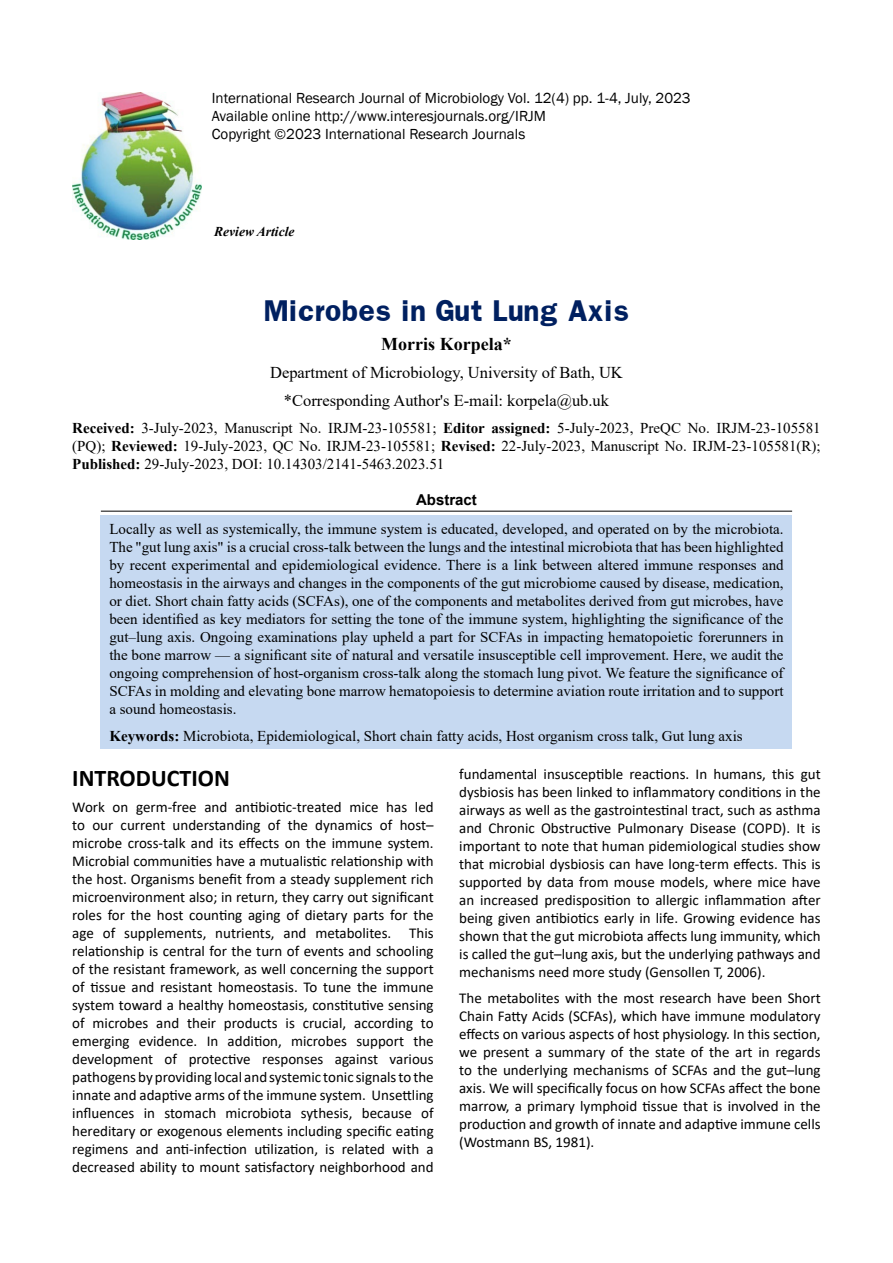
<style>
.page{position:relative;width:893px;height:1263px;background:#fff}
.page>*{position:absolute;margin:0;border:0;box-sizing:border-box;transform-origin:0 0}
.t1{font:700 25.5px "Franklin";color:#002060}
.t2{font:700 24px "Calibri";color:#000}
.t3{font:700 18px "Times New Roman";color:#000}
.t4{font:16.5px/28.3px "Times New Roman";color:#000;text-align:center}
.t5{font:15px/18px "Calibri";color:#000;text-align:justify}
.t6{font:15px/18px "Times New Roman";color:#000;text-align:justify}
.t7{font:15px/18px "Franklin Gothic";color:#000}
.t8{font:700 15px "Arial";color:#000}
.t9{font:italic 700 13.5px "Times New Roman";color:#000101}
.s1{font-weight:700}
</style>
<div class="page">
<img style="left:72px;top:93px;width:129px;height:147px">
<hr style="left:101px;top:511px;width:691px;height:1px;background:#000">
<div style="left:101px;top:515px;width:691px;height:234px;background:#c6d9f1"></div>
<p class="t7" style="left:212px;top:90px;width:480px">International Research Journal of Microbiology Vol. 12(4) pp. 1-4, July, 2023<br>Available online http://www.interesjournals.org/IRJM<br>Copyright ©2023 International Research Journals</p>
<p class="t9" style="left:214px;top:222px;width:82px">Review Article</p>
<h1 class="t1" style="left:264px;top:293px;width:367px">Microbes in Gut Lung Axis</h1>
<p class="t3" style="left:381px;top:331px;width:132px">Morris Korpela*</p>
<p class="t4" style="left:270px;top:358px;width:354px">Department of Microbiology, University of Bath, UK *Corresponding Author's E-mail: korpela@ub.uk</p>
<p class="t6" style="left:72px;top:418px;width:750px"><span class="s1">Received:</span> 3-July-2023, Manuscript No. IRJM-23-105581; <span class="s1">Editor assigned:</span> 5-July-2023, PreQC No. IRJM-23-105581 (PQ); <span class="s1">Reviewed:</span> 19-July-2023, QC No. IRJM-23-105581; <span class="s1">Revised:</span> 22-July-2023, Manuscript No. IRJM-23-105581(R); <span class="s1">Published:</span> 29-July-2023, DOI: 10.14303/2141-5463.2023.51</p>
<p class="t8" style="left:416px;top:489px;width:62px">Abstract</p>
<p class="t6" style="left:109px;top:520px;width:676px">Locally as well as systemically, the immune system is educated, developed, and operated on by the microbiota.<br>The "gut lung axis" is a crucial cross-talk between the lungs and the intestinal microbiota that has been highlighted by recent experimental and epidemiological evidence. There is a link between altered immune responses and homeostasis in the airways and changes in the components of the gut microbiome caused by disease, medication, or diet. Short chain fatty acids (SCFAs), one of the components and metabolites derived from gut microbes, have been identified as key mediators for setting the tone of the immune system, highlighting the significance of the gut–lung axis. Ongoing examinations play upheld a part for SCFAs in impacting hematopoietic forerunners in the bone marrow — a significant site of natural and versatile insusceptible cell improvement. Here, we audit the ongoing comprehension of host-organism cross-talk along the stomach lung pivot. We feature the significance of SCFAs in molding and elevating bone marrow hematopoiesis to determine aviation route irritation and to support a sound homeostasis.</p>
<p class="t6" style="left:109px;top:726px;width:635px"><span class="s1">Keywords:</span> Microbiota, Epidemiological, Short chain fatty acids, Host organism cross talk, Gut lung axis</p>
<h2 class="t2" style="left:72px;top:761px;width:159px">INTRODUCTION</h2>
<p class="t5" style="left:72px;top:798px;width:363px">Work on germ-free and antibiotic-treated mice has led to our current understanding of the dynamics of host– microbe cross-talk and its effects on the immune system.<br>Microbial communities have a mutualistic relationship with the host. Organisms benefit from a steady supplement rich microenvironment also; in return, they carry out significant roles for the host counting aging of dietary parts for the age of supplements, nutrients, and metabolites. This relationship is central for the turn of events and schooling of the resistant framework, as well concerning the support of tissue and resistant homeostasis. To tune the immune system toward a healthy homeostasis, constitutive sensing of microbes and their products is crucial, according to emerging evidence. In addition, microbes support the development of protective responses against various pathogens by providing local and systemic tonic signals to the innate and adaptive arms of the immune system. Unsettling influences in stomach microbiota sythesis, because of hereditary or exogenous elements including specific eating regimens and anti-infection utilization, is related with a decreased ability to mount satisfactory neighborhood and</p>
<p class="t5" style="left:459px;top:764px;width:363px">fundamental insusceptible reactions. In humans, this gut dysbiosis has been linked to inflammatory conditions in the airways as well as the gastrointestinal tract, such as asthma and Chronic Obstructive Pulmonary Disease (COPD). It is important to note that human pidemiological studies show that microbial dysbiosis can have long-term effects. This is supported by data from mouse models, where mice have an increased predisposition to allergic inflammation after being given antibiotics early in life. Growing evidence has shown that the gut microbiota affects lung immunity, which is called the gut–lung axis, but the underlying pathways and mechanisms need more study (Gensollen T, 2006).</p>
<p class="t5" style="left:459px;top:989px;width:363px">The metabolites with the most research have been Short Chain Fatty Acids (SCFAs), which have immune modulatory effects on various aspects of host physiology. In this section, we present a summary of the state of the art in regards to the underlying mechanisms of SCFAs and the gut–lung axis. We will specifically focus on how SCFAs affect the bone marrow, a primary lymphoid tissue that is involved in the production and growth of innate and adaptive immune cells (Wostmann BS, 1981).</p>
</div>
